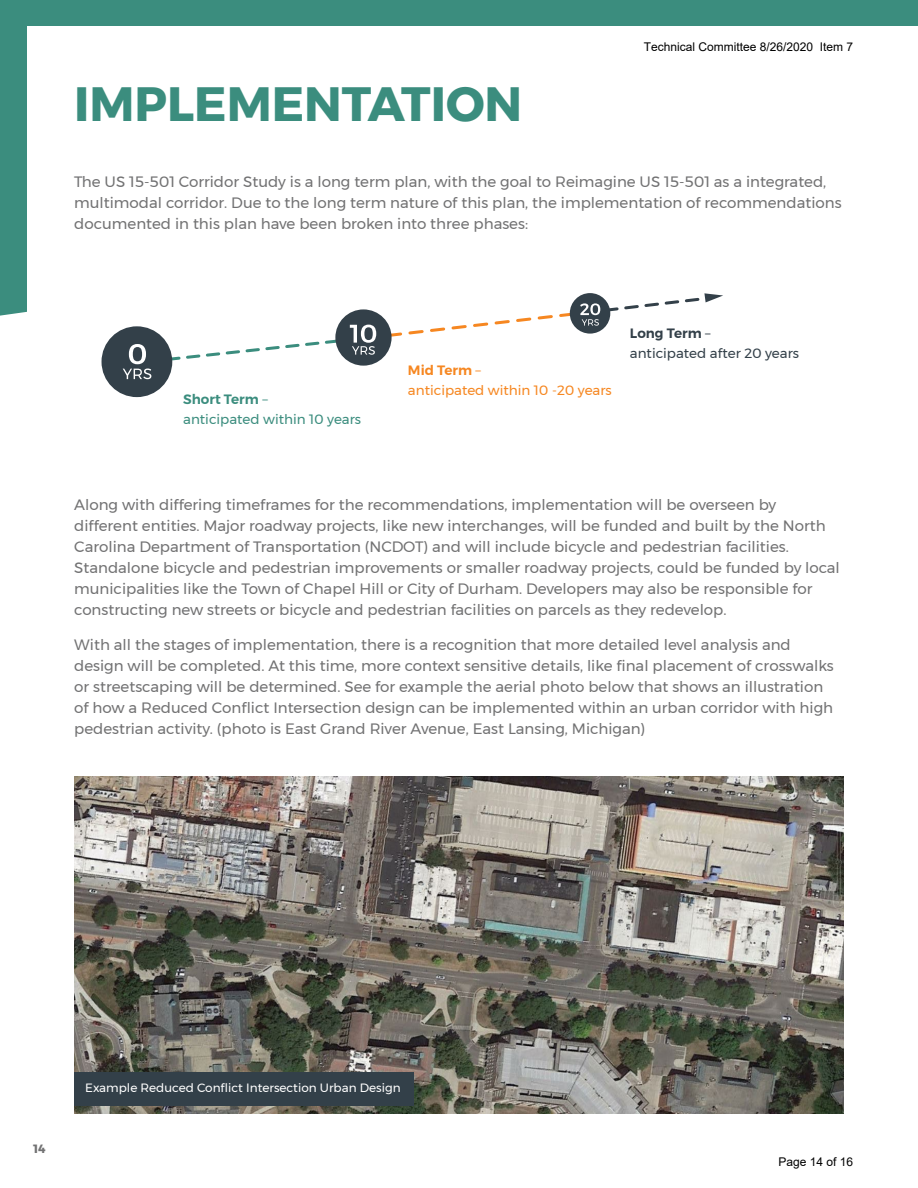
<style>
.page{position:relative;width:918px;height:1188px;background:#fff}
.page>*{position:absolute;margin:0;border:0;box-sizing:border-box;transform-origin:0 0}
.t1{font:700 48px "Montserrat";color:#3b8d7e}
.body{font:15px/21px "Montserrat";color:#727273}
.body-2{font:13.5px/19.5px "Montserrat";color:#f68721}
.body-3{font:13.5px/19.5px "Montserrat";color:#3b8d7e}
.body-4{font:13.5px/19.5px "Montserrat";color:#334049}
.body-5{font:12px "Montserrat";color:#fff}
.t2{font:12px "Arial";color:#000}
.t3{font:700 12px "Montserrat";color:#727273}
.s1{font-weight:600}
</style>
<div class="page">
<div style="left:0;top:0;width:918px;height:316px;background:#3b8d7e"></div>
<div style="left:27px;top:26px;width:891px;height:1136px;background:#fff"></div>
<svg style="left:164px;top:339px;width:171px;height:24px"></svg>
<div style="left:102px;top:326px;width:70px;height:71px;background:#334049;border-radius:50%"></div>
<div style="left:335px;top:309px;width:57px;height:57px;background:#334049;border-radius:50%"></div>
<svg style="left:350px;top:325px;width:26px;height:30px"></svg>
<svg style="left:123px;top:344px;width:28px;height:35px"></svg>
<svg style="left:385px;top:293px;width:338px;height:46px"></svg>
<img style="left:74px;top:777px;width:770px;height:337px">
<div style="left:74px;top:1072px;width:340px;height:34px;background:#334049"></div>
<p class="t1" style="left:74px;top:65px;width:450px">IMPLEMENTATION</p>
<p class="t2" style="left:644px;top:39px;width:211px">Technical Committee 8/26/2020 Item 7</p>
<p class="body" style="left:74px;top:171px;width:769px">The US 15-501 Corridor Study is a long term plan, with the goal to Reimagine US 15-501 as a integrated, multimodal corridor. Due to the long term nature of this plan, the implementation of recommendations documented in this plan have been broken into three phases:</p>
<p class="body-3" style="left:183px;top:389px;width:179px"><span class="s1">Short Term</span> –<br>anticipated within 10 years</p>
<p class="body-2" style="left:408px;top:361px;width:205px"><span class="s1">Mid Term</span> –<br>anticipated within 10 -20 years</p>
<p class="body-4" style="left:630px;top:324px;width:171px"><span class="s1">Long Term</span> –<br>anticipated after 20 years</p>
<p class="body" style="left:74px;top:494px;width:767px">Along with differing timeframes for the recommendations, implementation will be overseen by different entities. Major roadway projects, like new interchanges, will be funded and built by the North Carolina Department of Transportation (NCDOT) and will include bicycle and pedestrian facilities.<br>Standalone bicycle and pedestrian improvements or smaller roadway projects, could be funded by local municipalities like the Town of Chapel Hill or City of Durham. Developers may also be responsible for constructing new streets or bicycle and pedestrian facilities on parcels as they redevelop.</p>
<p class="body" style="left:74px;top:634px;width:761px">With all the stages of implementation, there is a recognition that more detailed level analysis and design will be completed. At this time, more context sensitive details, like final placement of crosswalks or streetscaping will be determined. See for example the aerial photo below that shows an illustration of how a Reduced Conflict Intersection design can be implemented within an urban corridor with high pedestrian activity. (photo is East Grand River Avenue, East Lansing, Michigan)</p>
<p class="t3" style="left:34px;top:1139px;width:14px">14</p>
<p class="body-5" style="left:85px;top:1079px;width:317px">Example Reduced Conflict Intersection Urban Design</p>
<p class="t2" style="left:778px;top:1154px;width:76px">Page 14 of 16</p>
</div>
